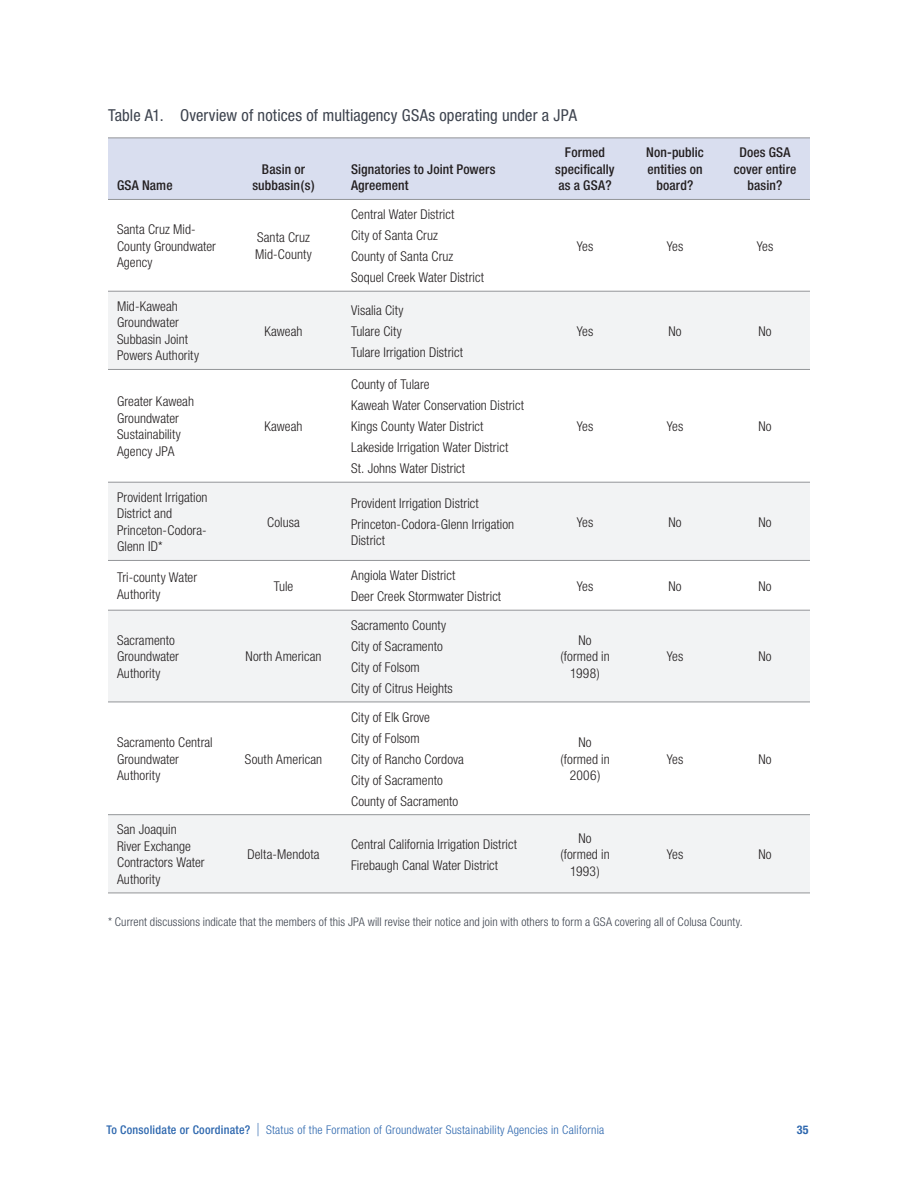
<style>
.page{position:relative;width:918px;height:1188px;background:#fff}
.page>*{position:absolute;margin:0;border:0;box-sizing:border-box;transform-origin:0 0}
.t1{font:condensed 16.5px "Helvetica Neue";letter-spacing:.005em;color:#3e444f}
.t2{font:300 condensed 13.5px/16.5px "Helvetica Neue";letter-spacing:.005em;color:#231f20}
.t3{font:500 condensed 13.5px/16.5px "Helvetica Neue";letter-spacing:.01em;color:#231f20;text-align:center}
.t4{font:300 condensed 12px "Helvetica Neue";letter-spacing:.005em;color:#3e444f}
.t5{font:300 condensed 12px "Helvetica Neue";letter-spacing:.02em;color:#2d67ae}
.t6{font:700 condensed 12px "Helvetica Neue";color:#2d67ae}
.s1{font-weight:500}
.s2{font-size:18px}
</style>
<div class="page">
<div style="left:108px;top:139px;width:702px;height:60px;background:#d9deef"></div>
<svg style="left:108px;top:292px;width:702px;height:601px;fill:#f2f3f4"></svg>
<hr style="left:108px;top:138px;width:117px;height:1px;background:#939598">
<hr style="left:225px;top:138px;width:117px;height:1px;background:#939598">
<hr style="left:342px;top:138px;width:198px;height:1px;background:#939598">
<hr style="left:540px;top:138px;width:90px;height:1px;background:#939598">
<hr style="left:630px;top:138px;width:90px;height:1px;background:#939598">
<hr style="left:720px;top:138px;width:90px;height:1px;background:#939598">
<hr style="left:108px;top:199px;width:117px;height:1px;background:#939598">
<hr style="left:225px;top:199px;width:117px;height:1px;background:#939598">
<hr style="left:342px;top:199px;width:198px;height:1px;background:#939598">
<hr style="left:540px;top:199px;width:90px;height:1px;background:#939598">
<hr style="left:630px;top:199px;width:90px;height:1px;background:#939598">
<hr style="left:720px;top:199px;width:90px;height:1px;background:#939598">
<hr style="left:108px;top:291px;width:117px;height:1px;background:#939598">
<hr style="left:225px;top:291px;width:117px;height:1px;background:#939598">
<hr style="left:342px;top:291px;width:198px;height:1px;background:#939598">
<hr style="left:540px;top:291px;width:90px;height:1px;background:#939598">
<hr style="left:630px;top:291px;width:90px;height:1px;background:#939598">
<hr style="left:720px;top:291px;width:90px;height:1px;background:#939598">
<hr style="left:108px;top:369px;width:117px;height:1px;background:#939598">
<hr style="left:225px;top:369px;width:117px;height:1px;background:#939598">
<hr style="left:342px;top:369px;width:198px;height:1px;background:#939598">
<hr style="left:540px;top:369px;width:90px;height:1px;background:#939598">
<hr style="left:630px;top:369px;width:90px;height:1px;background:#939598">
<hr style="left:720px;top:369px;width:90px;height:1px;background:#939598">
<hr style="left:108px;top:482px;width:117px;height:1px;background:#939598">
<hr style="left:225px;top:482px;width:117px;height:1px;background:#939598">
<hr style="left:342px;top:482px;width:198px;height:1px;background:#939598">
<hr style="left:540px;top:482px;width:90px;height:1px;background:#939598">
<hr style="left:630px;top:482px;width:90px;height:1px;background:#939598">
<hr style="left:720px;top:482px;width:90px;height:1px;background:#939598">
<hr style="left:108px;top:560px;width:117px;height:1px;background:#939598">
<hr style="left:225px;top:560px;width:117px;height:1px;background:#939598">
<hr style="left:342px;top:560px;width:198px;height:1px;background:#939598">
<hr style="left:540px;top:560px;width:90px;height:1px;background:#939598">
<hr style="left:630px;top:560px;width:90px;height:1px;background:#939598">
<hr style="left:720px;top:560px;width:90px;height:1px;background:#939598">
<hr style="left:108px;top:610px;width:117px;height:1px;background:#939598">
<hr style="left:225px;top:610px;width:117px;height:1px;background:#939598">
<hr style="left:342px;top:610px;width:198px;height:1px;background:#939598">
<hr style="left:540px;top:610px;width:90px;height:1px;background:#939598">
<hr style="left:630px;top:610px;width:90px;height:1px;background:#939598">
<hr style="left:720px;top:610px;width:90px;height:1px;background:#939598">
<hr style="left:108px;top:702px;width:117px;height:1px;background:#939598">
<hr style="left:225px;top:702px;width:117px;height:1px;background:#939598">
<hr style="left:342px;top:702px;width:198px;height:1px;background:#939598">
<hr style="left:540px;top:702px;width:90px;height:1px;background:#939598">
<hr style="left:630px;top:702px;width:90px;height:1px;background:#939598">
<hr style="left:720px;top:702px;width:90px;height:1px;background:#939598">
<hr style="left:108px;top:814px;width:117px;height:1px;background:#939598">
<hr style="left:225px;top:814px;width:117px;height:1px;background:#939598">
<hr style="left:342px;top:814px;width:198px;height:1px;background:#939598">
<hr style="left:540px;top:814px;width:90px;height:1px;background:#939598">
<hr style="left:630px;top:814px;width:90px;height:1px;background:#939598">
<hr style="left:720px;top:814px;width:90px;height:1px;background:#939598">
<hr style="left:108px;top:893px;width:117px;height:1px;background:#939598">
<hr style="left:225px;top:893px;width:117px;height:1px;background:#939598">
<hr style="left:342px;top:893px;width:198px;height:1px;background:#939598">
<hr style="left:540px;top:893px;width:90px;height:1px;background:#939598">
<hr style="left:630px;top:893px;width:90px;height:1px;background:#939598">
<hr style="left:720px;top:893px;width:90px;height:1px;background:#939598">
<p class="t1" style="left:108px;top:106px;width:470px">Table A1. Overview of notices of multiagency GSAs operating under a JPA</p>
<p class="t3" style="left:117px;top:177px;width:57px">GSA Name</p>
<p class="t3" style="left:252px;top:161px;width:64px">Basin or subbasin(s)</p>
<p class="t3" style="left:351px;top:161px;width:146px;text-align:left">Signatories to Joint Powers<br>Agreement</p>
<p class="t2" style="left:117px;top:221px;width:100px">Santa Cruz Mid-<br>County Groundwater<br>Agency</p>
<p class="t2" style="left:255px;top:229px;width:58px">Santa Cruz<br>Mid-County</p>
<p class="t2" style="left:117px;top:298px;width:83px">Mid-Kaweah<br>Groundwater<br>Subbasin Joint<br>Powers Authority</p>
<p class="t2" style="left:117px;top:393px;width:78px">Greater Kaweah<br>Groundwater<br>Sustainability<br>Agency JPA</p>
<p class="t2" style="left:117px;top:489px;width:92px">Provident Irrigation<br>District and<br>Princeton-Codora-<br>Glenn ID*</p>
<p class="t2" style="left:264px;top:323px;width:40px">Kaweah</p>
<p class="t2" style="left:264px;top:418px;width:40px">Kaweah</p>
<p class="t2" style="left:267px;top:514px;width:34px">Colusa</p>
<p class="t2" style="left:351px;top:204px;width:135px;line-height:21px">Central Water District<br>City of Santa Cruz<br>County of Santa Cruz<br>Soquel Creek Water District</p>
<p class="t2" style="left:351px;top:299px;width:113px;line-height:21px">Visalia City<br>Tulare City<br>Tulare Irrigation District</p>
<p class="t2" style="left:351px;top:374px;width:175px;line-height:21px">County of Tulare<br>Kaweah Water Conservation District<br>Kings County Water District<br>Lakeside Irrigation Water District<br>St. Johns Water District</p>
<p class="t2" style="left:351px;top:493px;width:165px;line-height:21px">Provident Irrigation District<br>Princeton-Codora-Glenn Irrigation</p>
<p class="t2" style="left:351px;top:532px;width:35px">District</p>
<p class="t3" style="left:555px;top:144px;width:61px">Formed specifically as a GSA?</p>
<p class="t3" style="left:646px;top:144px;width:59px">Non-public entities on board?</p>
<p class="t3" style="left:734px;top:144px;width:64px">Does GSA cover entire basin?</p>
<p class="t2" style="left:577px;top:238px;width:18px">Yes</p>
<p class="t2" style="left:667px;top:238px;width:18px">Yes</p>
<p class="t2" style="left:757px;top:238px;width:18px">Yes</p>
<p class="t2" style="left:577px;top:323px;width:18px">Yes</p>
<p class="t2" style="left:668px;top:323px;width:15px">No</p>
<p class="t2" style="left:758px;top:323px;width:15px">No</p>
<p class="t2" style="left:577px;top:418px;width:18px">Yes</p>
<p class="t2" style="left:667px;top:418px;width:18px">Yes</p>
<p class="t2" style="left:758px;top:418px;width:15px">No</p>
<p class="t2" style="left:577px;top:514px;width:18px">Yes</p>
<p class="t2" style="left:668px;top:514px;width:15px">No</p>
<p class="t2" style="left:758px;top:514px;width:15px">No</p>
<p class="t2" style="left:117px;top:569px;width:82px">Tri-county Water<br>Authority</p>
<p class="t2" style="left:274px;top:578px;width:21px">Tule</p>
<p class="t2" style="left:351px;top:565px;width:152px;line-height:21px">Angiola Water District<br>Deer Creek Stormwater District</p>
<p class="t2" style="left:577px;top:578px;width:18px">Yes</p>
<p class="t2" style="left:668px;top:578px;width:15px">No</p>
<p class="t2" style="left:758px;top:578px;width:15px">No</p>
<p class="t2" style="left:117px;top:632px;width:63px">Sacramento<br>Groundwater<br>Authority</p>
<p class="t2" style="left:351px;top:615px;width:103px;line-height:21px">Sacramento County<br>City of Sacramento<br>City of Folsom<br>City of Citrus Heights</p>
<p class="t2" style="left:560px;top:632px;width:51px;text-align:center">No (formed in<br>1998)</p>
<p class="t2" style="left:245px;top:648px;width:78px">North American</p>
<p class="t2" style="left:667px;top:648px;width:18px">Yes</p>
<p class="t2" style="left:758px;top:648px;width:15px">No</p>
<p class="t2" style="left:117px;top:734px;width:97px">Sacramento Central<br>Groundwater<br>Authority</p>
<p class="t2" style="left:117px;top:821px;width:89px">San Joaquin<br>River Exchange<br>Contractors Water<br>Authority</p>
<p class="t2" style="left:245px;top:751px;width:79px">South American</p>
<p class="t2" style="left:351px;top:706px;width:114px;line-height:21px">City of Elk Grove<br>City of Folsom<br>City of Rancho Cordova<br>City of Sacramento<br>County of Sacramento</p>
<p class="t2" style="left:560px;top:734px;width:51px;text-align:center">No (formed in<br>2006)</p>
<p class="t2" style="left:247px;top:846px;width:74px">Delta-Mendota</p>
<p class="t2" style="left:351px;top:833px;width:167px;line-height:21px">Central California Irrigation District<br>Firebaugh Canal Water District</p>
<p class="t2" style="left:560px;top:830px;width:51px;text-align:center">No (formed in<br>1993)</p>
<p class="t2" style="left:667px;top:751px;width:18px">Yes</p>
<p class="t2" style="left:758px;top:751px;width:15px">No</p>
<p class="t2" style="left:667px;top:846px;width:18px">Yes</p>
<p class="t2" style="left:758px;top:846px;width:15px">No</p>
<p class="t4" style="left:108px;top:915px;width:636px">* Current discussions indicate that the members of this JPA will revise their notice and join with others to form a GSA covering all of Colusa County.</p>
<p class="t5" style="left:106px;top:1123px;width:499px"><span class="s1">To Consolidate or Coordinate?</span> <span class="s2">|</span> Status of the Formation of Groundwater Sustainability Agencies in California</p>
<p class="t6" style="left:797px;top:1122px;width:13px">35</p>
</div>
